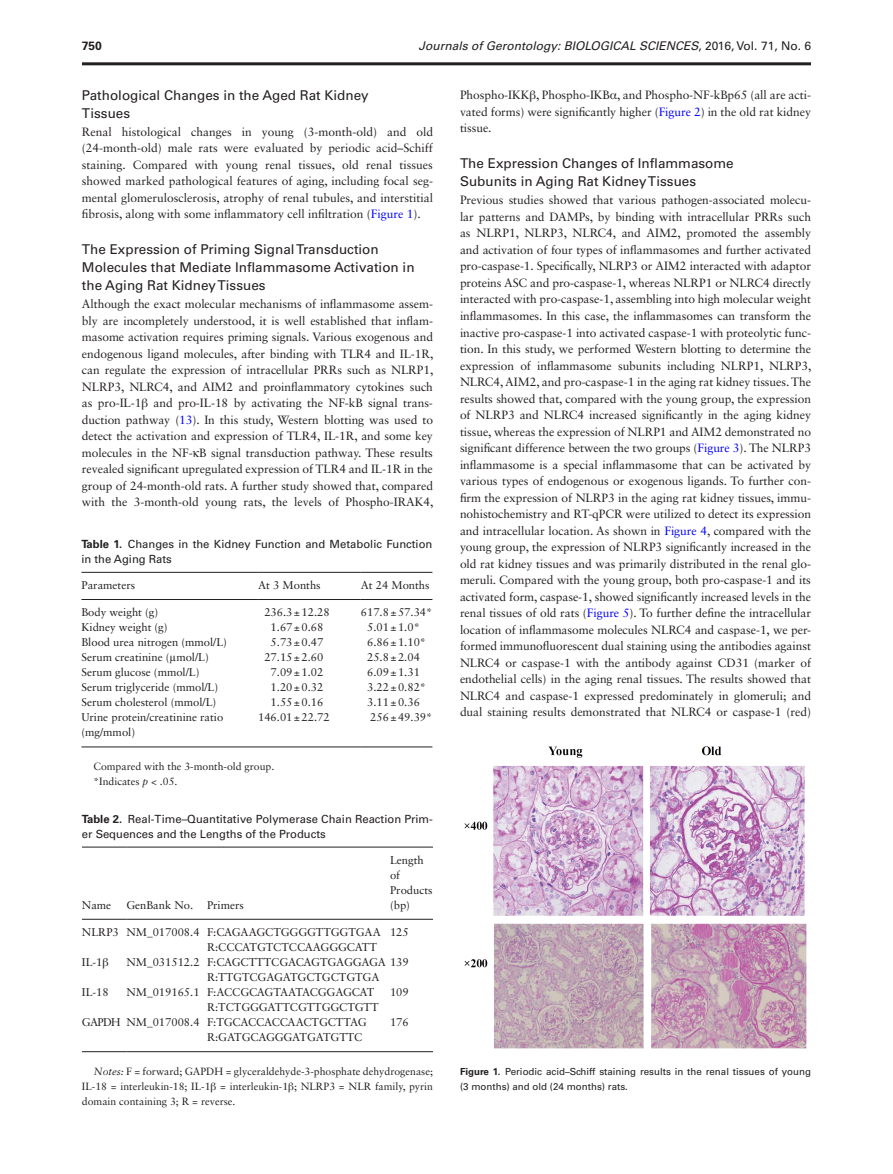
<style>
.page{position:relative;width:893px;height:1174px;background:#fff}
.page>*{position:absolute;margin:0;border:0;box-sizing:border-box;transform-origin:0 0}
.t1{font:13.5px/18px "Univers LT Std";color:#231f20}
.t2{font:12px/16.5px "Sabon LT Std";letter-spacing:-.005em;color:#231f20;text-align:justify}
.t3{font:italic 12px "Univers LT Std";color:#231f20}
.t4{font:700 12px "Univers LT Std";color:#231f20}
.t5{font:11.25px/15px "Sabon LT Std";color:#231f20}
.t6{font:11.25px/15px "Univers LT Std";color:#231f20}
.t7{font:10.5px/15px "Sabon LT Std";color:#231f20}
.t8{font:9.75px/14.2px "Univers LT Std";color:#231f20}
.s1{font-style:normal}
.s2{color:#00f}
.s3{font-family:"Gandhari Unicode"}
.s4{font-weight:700}
.s5{font-style:italic}
</style>
<div class="page">
<img style="left:464px;top:746px;width:342px;height:302px">
<hr style="left:81px;top:572px;width:177px;height:1px;background:#231f20">
<hr style="left:81px;top:599px;width:177px;height:1px;background:#231f20">
<hr style="left:258px;top:572px;width:103px;height:1px;background:#231f20">
<hr style="left:258px;top:599px;width:103px;height:1px;background:#231f20">
<hr style="left:361px;top:572px;width:71px;height:1px;background:#231f20">
<hr style="left:361px;top:599px;width:71px;height:1px;background:#231f20">
<hr style="left:81px;top:746px;width:177px;height:1px;background:#231f20">
<hr style="left:258px;top:746px;width:103px;height:1px;background:#231f20">
<hr style="left:361px;top:746px;width:71px;height:1px;background:#231f20">
<hr style="left:82px;top:846px;width:44px;height:1px;background:#231f20">
<hr style="left:82px;top:919px;width:44px;height:1px;background:#231f20">
<hr style="left:126px;top:846px;width:81px;height:1px;background:#231f20">
<hr style="left:126px;top:919px;width:81px;height:1px;background:#231f20">
<hr style="left:207px;top:846px;width:183px;height:1px;background:#231f20">
<hr style="left:207px;top:919px;width:183px;height:1px;background:#231f20">
<hr style="left:390px;top:846px;width:43px;height:1px;background:#231f20">
<hr style="left:390px;top:919px;width:43px;height:1px;background:#231f20">
<hr style="left:82px;top:1051px;width:44px;height:1px;background:#231f20">
<hr style="left:126px;top:1051px;width:81px;height:1px;background:#231f20">
<hr style="left:207px;top:1051px;width:183px;height:1px;background:#231f20">
<hr style="left:390px;top:1051px;width:43px;height:1px;background:#231f20">
<hr style="left:82px;top:62px;width:729px;height:3px;background:#231f20">
<p class="t4" style="left:82px;top:39px;width:22px">750</p>
<p class="t3" style="left:419px;top:39px;width:394px">Journals of Gerontology: BIOLOGICAL SCIENCES<span class="s1">, 2016, Vol. 71, No. 6</span></p>
<p class="t1" style="left:82px;top:86px;width:288px">Pathological Changes in the Aged Rat Kidney<br>Tissues</p>
<p class="t2" style="left:82px;top:123px;width:353px">Renal histological changes in young (3-month-old) and old (24-month-old) male rats were evaluated by periodic acid–Schiff staining. Compared with young renal tissues, old renal tissues showed marked pathological features of aging, including focal seg&shy;mental glomerulosclerosis, atrophy of renal tubules, and interstitial fibrosis, along with some inflammatory cell infiltration (<span class="s2">Figure 1</span>).</p>
<p class="t1" style="left:82px;top:241px;width:334px">The Expression of Priming Signal Transduction<br>Molecules that Mediate Inflammasome Activation in the Aging Rat Kidney Tissues</p>
<p class="t2" style="left:82px;top:296px;width:353px">Although the exact molecular mechanisms of inflammasome assem&shy;bly are incompletely understood, it is well established that inflam&shy;masome activation requires priming signals. Various exogenous and endogenous ligand molecules, after binding with TLR4 and IL-1R, can regulate the expression of intracellular PRRs such as NLRP1, NLRP3, NLRC4, and AIM2 and proinflammatory cytokines such as pro-IL-1<span class="s3">β</span> and pro-IL-18 by activating the NF-kB signal trans&shy;duction pathway (<span class="s2">13</span>). In this study, Western blotting was used to detect the activation and expression of TLR4, IL-1R, and some key molecules in the NF-<span class="s3">κ</span>B signal transduction pathway. These results revealed significant upregulated expression of TLR4 and IL-1R in the group of 24-month-old rats. A further study showed that, compared with the 3-month-old young rats, the levels of Phospho-IRAK4,</p>
<p class="t6" style="left:81px;top:536px;width:353px"><span class="s4">Table 1.</span> Changes in the Kidney Function and Metabolic Function in the Aging Rats</p>
<p class="t5" style="left:81px;top:577px;width:55px">Parameters</p>
<p class="t5" style="left:258px;top:577px;width:64px">At 3 Months</p>
<p class="t5" style="left:361px;top:577px;width:70px">At 24 Months</p>
<p class="t5" style="left:81px;top:605px;width:78px">Body weight (g)</p>
<p class="t5" style="left:264px;top:605px;width:67px">236.3±12.28</p>
<p class="t5" style="left:361px;top:605px;width:73px">617.8±57.34*</p>
<p class="t5" style="left:81px;top:620px;width:88px">Kidney weight (g)</p>
<p class="t5" style="left:271px;top:620px;width:54px">1.67±0.68</p>
<p class="t5" style="left:367px;top:620px;width:54px">5.01±1.0*</p>
<p class="t5" style="left:81px;top:635px;width:147px">Blood urea nitrogen (mmol/L)</p>
<p class="t5" style="left:271px;top:635px;width:54px">5.73±0.47</p>
<p class="t5" style="left:367px;top:635px;width:61px">6.86±1.10*</p>
<p class="t5" style="left:81px;top:650px;width:129px">Serum creatinine (<span class="s3">μ</span>mol/L)</p>
<p class="t5" style="left:264px;top:650px;width:61px">27.15±2.60</p>
<p class="t5" style="left:367px;top:650px;width:54px">25.8±2.04</p>
<p class="t5" style="left:81px;top:665px;width:120px">Serum glucose (mmol/L)</p>
<p class="t5" style="left:271px;top:665px;width:54px">7.09±1.02</p>
<p class="t5" style="left:367px;top:665px;width:54px">6.09±1.31</p>
<p class="t5" style="left:81px;top:680px;width:138px">Serum triglyceride (mmol/L)</p>
<p class="t5" style="left:271px;top:680px;width:54px">1.20±0.32</p>
<p class="t5" style="left:367px;top:680px;width:61px">3.22±0.82*</p>
<p class="t5" style="left:81px;top:695px;width:136px">Serum cholesterol (mmol/L)</p>
<p class="t5" style="left:271px;top:695px;width:54px">1.55±0.16</p>
<p class="t5" style="left:367px;top:695px;width:54px">3.11±0.36</p>
<p class="t5" style="left:81px;top:710px;width:143px">Urine protein/creatinine ratio (mg/mmol)</p>
<p class="t5" style="left:258px;top:710px;width:73px">146.01±22.72</p>
<p class="t5" style="left:370px;top:710px;width:64px">256±49.39*</p>
<p class="t7" style="left:93px;top:758px;width:182px">Compared with the 3-month-old group. *Indicates <span class="s5">p</span> &lt; .05.</p>
<p class="t6" style="left:82px;top:811px;width:353px"><span class="s4">Table 2.</span> Real-Time–Quantitative Polymerase Chain Reaction Prim&shy;er Sequences and the Lengths of the Products</p>
<p class="t5" style="left:390px;top:852px;width:44px">Length of<br>Products (bp)</p>
<p class="t5" style="left:82px;top:924px;width:328px">NLRP3 NM_017008.4 F:CAGAAGCTGGGGTTGGTGAA 125</p>
<p class="t5" style="left:207px;top:939px;width:171px">R:CCCATGTCTCCAAGGGCATT</p>
<p class="t5" style="left:82px;top:954px;width:28px">IL-1<span class="s3">β</span></p>
<p class="t5" style="left:207px;top:954px;width:203px;text-indent:-81px">NM_031512.2 F:CAGCTTTCGACAGTGAGGAGA 139<br>R:TTGTCGAGATGCTGCTGTGA</p>
<p class="t5" style="left:82px;top:984px;width:28px">IL-18</p>
<p class="t5" style="left:126px;top:984px;width:249px">NM_019165.1 F:ACCGCAGTAATACGGAGCAT</p>
<p class="t5" style="left:390px;top:984px;width:20px">109</p>
<p class="t5" style="left:82px;top:999px;width:298px;text-indent:125px">R:TCTGGGATTCGTTGGCTGTT<br>GAPDH NM_017008.4 F:TGCACCACCAACTGCTTAG</p>
<p class="t5" style="left:82px;top:897px;width:31px">Name</p>
<p class="t5" style="left:126px;top:897px;width:119px">GenBank No. Primers</p>
<p class="t5" style="left:390px;top:1014px;width:20px">176</p>
<p class="t5" style="left:207px;top:1029px;width:157px">R:GATGCAGGGATGATGTTC</p>
<p class="t7" style="left:82px;top:1063px;width:352px;text-align:justify;text-indent:12px"><span class="s5">Notes:</span> F = forward; GAPDH = glyceraldehyde-3-phosphate dehydrogenase; IL-18 = interleukin-18; IL-1<span class="s3">β</span> = interleukin-1<span class="s3">β</span>; NLRP3 = NLR family, pyrin domain containing 3; R = reverse.</p>
<p class="t2" style="left:460px;top:87px;width:353px">Phospho-IKK<span class="s3">β</span>, Phospho-IKB<span class="s3">α</span>, and Phospho-NF-kBp65 (all are acti&shy;vated forms) were significantly higher (<span class="s2">Figure 2</span>) in the old rat kidney tissue.</p>
<p class="t1" style="left:460px;top:155px;width:275px">The Expression Changes of Inflammasome<br>Subunits in Aging Rat Kidney Tissues</p>
<p class="t2" style="left:460px;top:192px;width:353px">Previous studies showed that various pathogen-associated molecu&shy;lar patterns and DAMPs, by binding with intracellular PRRs such as NLRP1, NLRP3, NLRC4, and AIM2, promoted the assembly and activation of four types of inflammasomes and further activated pro-caspase-1. Specifically, NLRP3 or AIM2 interacted with adaptor proteins ASC and pro-caspase-1, whereas NLRP1 or NLRC4 directly interacted with pro-caspase-1, assembling into high molecular weight inflammasomes. In this case, the inflammasomes can transform the inactive pro-caspase-1 into activated caspase-1 with proteolytic func&shy;tion. In this study, we performed Western blotting to determine the expression of inflammasome subunits including NLRP1, NLRP3, NLRC4, AIM2, and pro-caspase-1 in the aging rat kidney tissues. The results showed that, compared with the young group, the expression of NLRP3 and NLRC4 increased significantly in the aging kidney tissue, whereas the expression of NLRP1 and AIM2 demonstrated no significant difference between the two groups (<span class="s2">Figure 3</span>). The NLRP3 inflammasome is a special inflammasome that can be activated by various types of endogenous or exogenous ligands. To further con&shy;firm the expression of NLRP3 in the aging rat kidney tissues, immu&shy;nohistochemistry and RT-qPCR were utilized to detect its expression and intracellular location. As shown in <span class="s2">Figure 4</span>, compared with the young group, the expression of NLRP3 significantly increased in the old rat kidney tissues and was primarily distributed in the renal glo&shy;meruli. Compared with the young group, both pro-caspase-1 and its activated form, caspase-1, showed significantly increased levels in the renal tissues of old rats (<span class="s2">Figure 5</span>). To further define the intracellular location of inflammasome molecules NLRC4 and caspase-1, we per&shy;formed immunofluorescent dual staining using the antibodies against NLRC4 or caspase-1 with the antibody against CD31 (marker of endothelial cells) in the aging renal tissues. The results showed that NLRC4 and caspase-1 expressed predominately in glomeruli; and dual staining results demonstrated that NLRC4 or caspase-1 (red)</p>
<p class="t8" style="left:460px;top:1064px;width:353px"><span class="s4">Figure 1.</span> Periodic acid–Schiff staining results in the renal tissues of young (3 months) and old (24 months) rats.</p>
</div>
